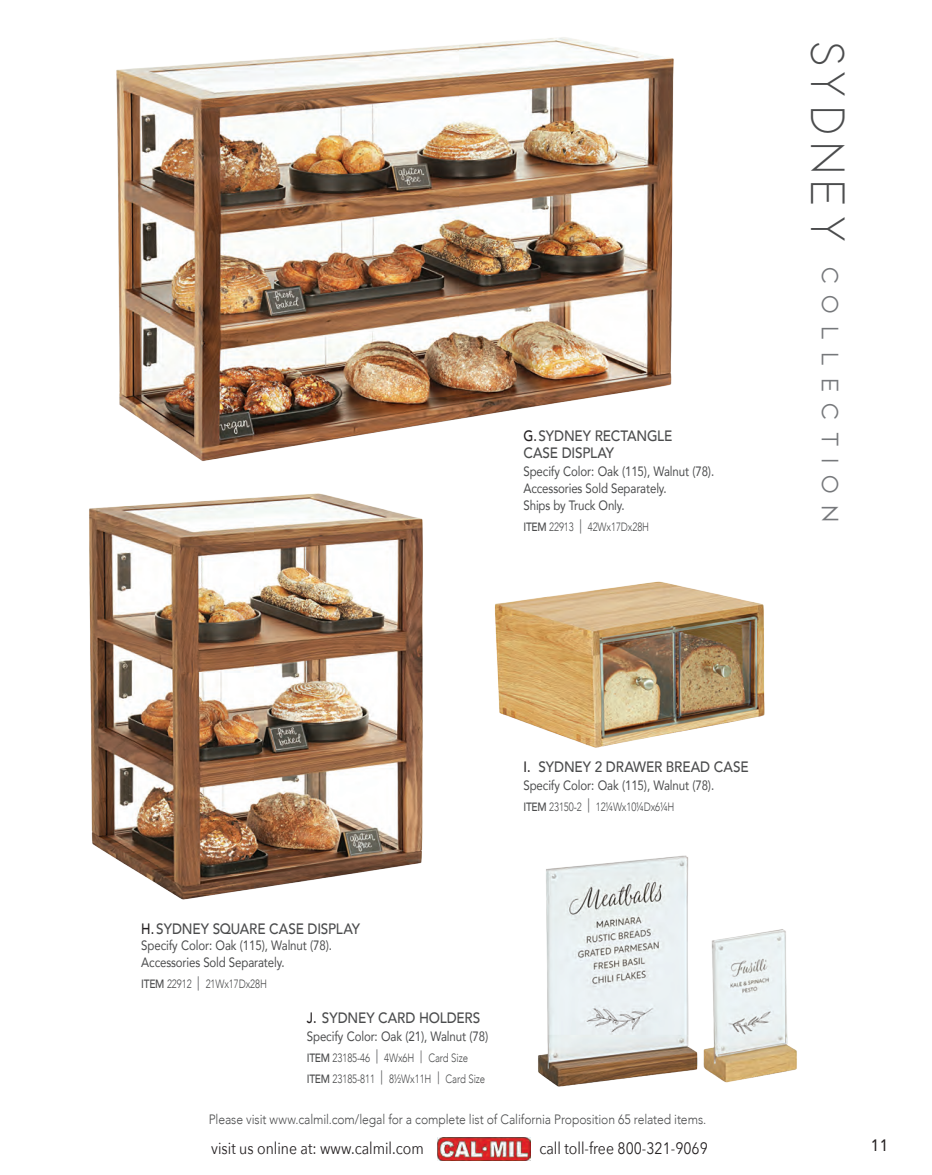
<style>
.page{position:relative;width:932px;height:1175px;background:#fff}
.page>*{position:absolute;margin:0;border:0;box-sizing:border-box;transform-origin:0 0}
.t1{font:37.5px "Rome";letter-spacing:.28em;color:#76787b}
.t2{font:16.5px "Avenir Next";color:#231f20;scale:.85 1}
.t3{font:500 16.5px "Avenir";color:#231f20;scale:.85 1}
.GROUP_TITLE{font:500 15px "Avenir";letter-spacing:-.015em;color:#4b4c4d;scale:.9 1}
.GROUP_TITLE-2{font:13.5px "Avenir";letter-spacing:-.01em;color:#4b4c4d;scale:.85 1}
.t4{font:300 13.5px "Avenir";letter-spacing:-.005em;color:#4b4c4d;scale:.9 1}
.GROUP_TITLE-3{font:300 12px "Avenir";letter-spacing:-.01em;color:#4b4c4d;scale:.8 1}
.s1{color:#231f20}
.s2{font-weight:500}
.s3{font-size:14.25px;color:#57585a}
.s4{font-size:45px;color:#4b4c4d}
.s5{font-size:12.75px}
</style>
<div class="page">
<img style="left:437px;top:1137px;width:94px;height:23px">
<img style="left:116px;top:37px;width:558px;height:424px">
<img style="left:89px;top:493px;width:334px;height:407px">
<img style="left:495px;top:581px;width:270px;height:167px">
<img style="left:538px;top:855px;width:158px;height:231px">
<img style="left:696px;top:929px;width:101px;height:154px">
<p class="GROUP_TITLE" style="left:523px;top:423px;width:167px"><span class="s1">G.</span>SYDNEY RECTANGLE</p>
<p class="GROUP_TITLE" style="left:523px;top:440px;width:102px">CASE DISPLAY</p>
<p class="GROUP_TITLE-2" style="left:523px;top:461px;width:226px">Specify Color: Oak (115), Walnut (78).</p>
<p class="GROUP_TITLE-2" style="left:523px;top:477px;width:170px">Accessories Sold Separately.</p>
<p class="GROUP_TITLE-2" style="left:523px;top:494px;width:120px">Ships by Truck Only.</p>
<p class="GROUP_TITLE-3" style="left:523px;top:520px;width:159px"><span class="s2">ITEM</span> 22913 <span class="s3">|</span> 42Wx17Dx28H</p>
<h1 class="t1" style="left:853px;top:40px;width:483px;rotate:90deg"><span class="s4">SYDNEY</span> collection</h1>
<p class="GROUP_TITLE" style="left:523px;top:754px;width:251px"><span class="s1">I.</span> SYDNEY 2 DRAWER BREAD CASE</p>
<p class="GROUP_TITLE-2" style="left:523px;top:774px;width:226px">Specify Color: Oak (115), Walnut (78).</p>
<p class="GROUP_TITLE-3" style="left:523px;top:799px;width:190px"><span class="s2">ITEM</span> 23150-2 <span class="s3">|</span> 12¼Wx10¼Dx6¼H</p>
<p class="GROUP_TITLE" style="left:141px;top:915px;width:244px"><span class="s1">H.</span> SYDNEY SQUARE CASE DISPLAY</p>
<p class="GROUP_TITLE-2" style="left:141px;top:934px;width:226px">Specify Color: Oak (115), Walnut (78).</p>
<p class="GROUP_TITLE-2" style="left:141px;top:951px;width:170px">Accessories Sold Separately.</p>
<p class="GROUP_TITLE-3" style="left:141px;top:977px;width:159px"><span class="s2">ITEM</span> 22912 <span class="s3">|</span> 21Wx17Dx28H</p>
<p class="GROUP_TITLE" style="left:307px;top:1005px;width:194px"><span class="s1">J.</span> SYDNEY CARD HOLDERS</p>
<p class="GROUP_TITLE-2" style="left:307px;top:1025px;width:215px">Specify Color: Oak (21), Walnut (78)</p>
<p class="GROUP_TITLE-3" style="left:307px;top:1050px;width:203px"><span class="s2">ITEM</span> 23185-46 <span class="s3">|</span> 4Wx6H <span class="s5">|</span> Card Size</p>
<p class="GROUP_TITLE-3" style="left:307px;top:1071px;width:224px"><span class="s2">ITEM</span> 23185-811 <span class="s3">|</span> 8½Wx11H <span class="s5">|</span> Card Size</p>
<p class="t4" style="left:209px;top:1111px;width:554px">Please visit www.calmil.com/legal for a complete list of California Proposition 65 related items.</p>
<p class="t2" style="left:211px;top:1134px;width:251px">visit us online at: www.calmil.com</p>
<p class="t2" style="left:539px;top:1134px;width:200px">call toll-free 800-321-9069</p>
<p class="t3" style="left:871px;top:1130px;width:21px">11</p>
</div>
